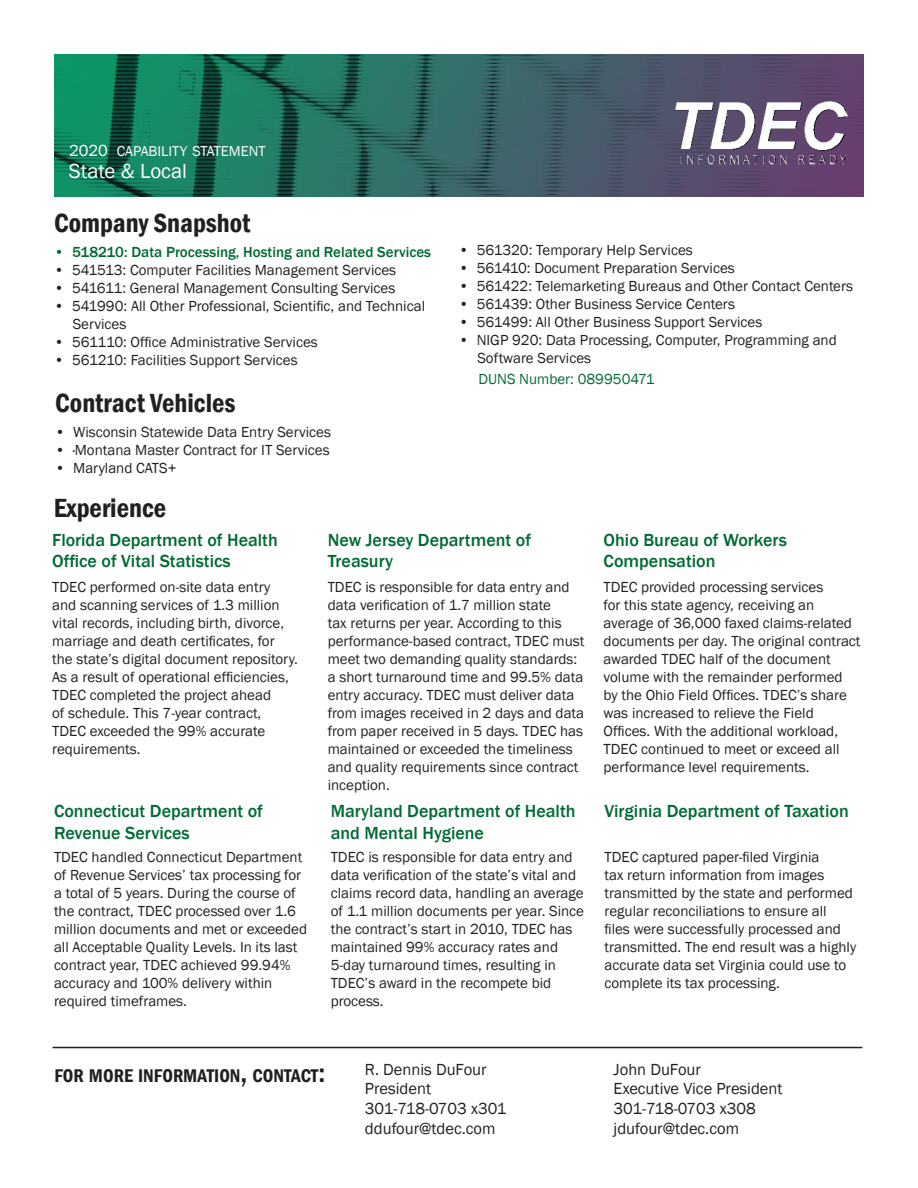
<style>
.page{position:relative;width:918px;height:1188px;background:#fff}
.page>*{position:absolute;margin:0;border:0;box-sizing:border-box;transform-origin:0 0}
.t1{font:600 condensed 27px "Franklin Gothic";color:#221f1f}
.t2{font:21px "Franklin Gothic";color:#fff}
.t3{font:600 condensed 18.9px "Franklin Gothic";color:#221f1f}
.t4{font:500 18px/21.6px "Franklin Gothic";color:#006a35}
.t5{font:16.5px/19.8px "Franklin Gothic";color:#221f1f}
.t6{font:15px/18px "Franklin Gothic";color:#221f1f}
.t7{font:500 15px "Franklin Gothic";color:#006a35}
.t8{font:15px "Franklin Gothic";color:#006a35}
.t9{font:14.7px "Franklin Gothic";color:#fff}
.s1{font-size:16.5px}
.s2{font-style:inherit}
.s3{font-size:27px}
</style>
<div class="page">
<img style="left:54px;top:54px;width:810px;height:142px">
<img style="left:676px;top:102px;width:173px;height:66px">
<hr style="left:53px;top:1047px;width:809px;height:1px;background:#221f1f">
<p class="t9" style="left:69px;top:145px;width:198px"><span class="s1">2020</span> CAPABILITY STATEMENT</p>
<h2 class="t2" style="left:69px;top:162px;width:120px">State &amp; Local</h2>
<h1 class="t1" style="left:54px;top:211px;width:198px">Company Snapshot</h1>
<p class="t7" style="left:54px;top:246px;width:379px">• 518210: Data Processing, Hosting and Related Services</p>
<p class="t6" style="left:54px;top:262px;width:344px">• 541513: Computer Facilities Management Services</p>
<p class="t6" style="left:54px;top:280px;width:343px">• 541611: General Management Consulting Services</p>
<p class="t6" style="left:73px;top:298px;width:354px;text-indent:-19px">• 541990: All Other Professional, Scientific, and Technical<br>Services</p>
<p class="t6" style="left:54px;top:334px;width:265px">• 561110: Office Administrative Services</p>
<p class="t6" style="left:54px;top:352px;width:245px">• 561210: Facilities Support Services</p>
<h1 class="t1" style="left:55px;top:392px;width:182px">Contract Vehicles</h1>
<p class="t6" style="left:55px;top:424px;width:277px">• Wisconsin Statewide Data Entry Services</p>
<p class="t6" style="left:55px;top:442px;width:276px">• ·Montana Master Contract for IT Services</p>
<p class="t6" style="left:55px;top:460px;width:123px">• Maryland CATS+</p>
<h1 class="t1" style="left:54px;top:497px;width:114px">Experience</h1>
<p class="t6" style="left:459px;top:242px;width:236px">• 561320: Temporary Help Services</p>
<p class="t6" style="left:459px;top:260px;width:278px">• 561410: Document Preparation Services</p>
<p class="t6" style="left:459px;top:278px;width:396px">• 561422: Telemarketing Bureaus and Other Contact Centers</p>
<p class="t6" style="left:459px;top:296px;width:278px">• 561439: Other Business Service Centers</p>
<p class="t6" style="left:459px;top:314px;width:305px">• 561499: All Other Business Support Services</p>
<p class="t6" style="left:477px;top:332px;width:361px;text-indent:-19px">• NIGP 920: Data Processing, Computer, Programming and<br>Software Services</p>
<p class="t8" style="left:478px;top:370px;width:178px">DUNS Number: 089950471</p>
<p class="t4" style="left:52px;top:530px;width:227px">Florida Department of Health<br>Office of Vital Statistics</p>
<p class="t6" style="left:52px;top:579px;width:247px">TDEC performed on-site data entry and scanning services of 1.3 million vital records, including birth, divorce, marriage and death certificates, for the state’s digital document repository.<br>As a result of operational efficiencies, TDEC completed the project ahead<br>of schedule. This 7-year contract, TDEC exceeded the 99% accurate requirements.</p>
<p class="t4" style="left:54px;top:801px;width:210px">Connecticut Department of<br>Revenue Services</p>
<p class="t6" style="left:54px;top:848px;width:255px">TDEC handled Connecticut Department of Revenue Services’ tax processing for a total of 5 years. During the course of the contract, TDEC processed over 1.6 million documents and met or exceeded all Acceptable Quality Levels. In its last contract year, TDEC achieved 99.94% accuracy and 100% delivery within required timeframes.</p>
<p class="t4" style="left:328px;top:530px;width:205px">New Jersey Department of<br>Treasury</p>
<p class="t6" style="left:328px;top:579px;width:258px">TDEC is responsible for data entry and data verification of 1.7 million state<br>tax returns per year. According to this performance-based contract, TDEC must meet two demanding quality standards: a short turnaround time and 99.5% data entry accuracy. TDEC must deliver data from images received in 2 days and data from paper received in 5 days. TDEC has maintained or exceeded the timeliness and quality requirements since contract inception.</p>
<p class="t4" style="left:331px;top:801px;width:246px">Maryland Department of Health and Mental Hygiene</p>
<p class="t6" style="left:331px;top:848px;width:255px">TDEC is responsible for data entry and data verification of the state’s vital and claims record data, handling an average of 1.1 million documents per year. Since the contract’s start in 2010, TDEC has maintained 99% accuracy rates and 5-day turnaround times, resulting in TDEC’s award in the recompete bid process.</p>
<p class="t4" style="left:604px;top:530px;width:185px">Ohio Bureau of Workers<br>Compensation</p>
<p class="t6" style="left:604px;top:579px;width:258px">TDEC provided processing services<br>for this state agency, receiving an average of 36,000 faxed claims-related documents per day. The original contract awarded TDEC half of the document volume with the remainder performed<br>by the Ohio Field Offices. TDEC’s share was increased to relieve the Field Offices. With the additional workload, TDEC continued to meet or exceed all performance level requirements.</p>
<p class="t4" style="left:604px;top:801px;width:246px">Virginia Department of Taxation</p>
<p class="t6" style="left:604px;top:848px;width:253px">TDEC captured paper-filed Virginia<br>tax return information from images transmitted by the state and performed regular reconciliations to ensure all<br>files were successfully processed and transmitted. The end result was a highly accurate data set Virginia could use to complete its tax processing.</p>
<p class="t5" style="left:365px;top:1060px;width:143px"><span class="s2">R. D</span>ennis DuFour<br>President<br>301-718-0703 x301 ddufour@tdec.com</p>
<p class="t3" style="left:54px;top:1068px;width:272px">FOR MORE INFORMATION<span class="s3">,</span> CONTACT<span class="s3">:</span></p>
<p class="t5" style="left:614px;top:1060px;width:170px">John DuFour<br>Executive Vice President<br>301-718-0703 x308 jdufour@tdec.com</p>
</div>
